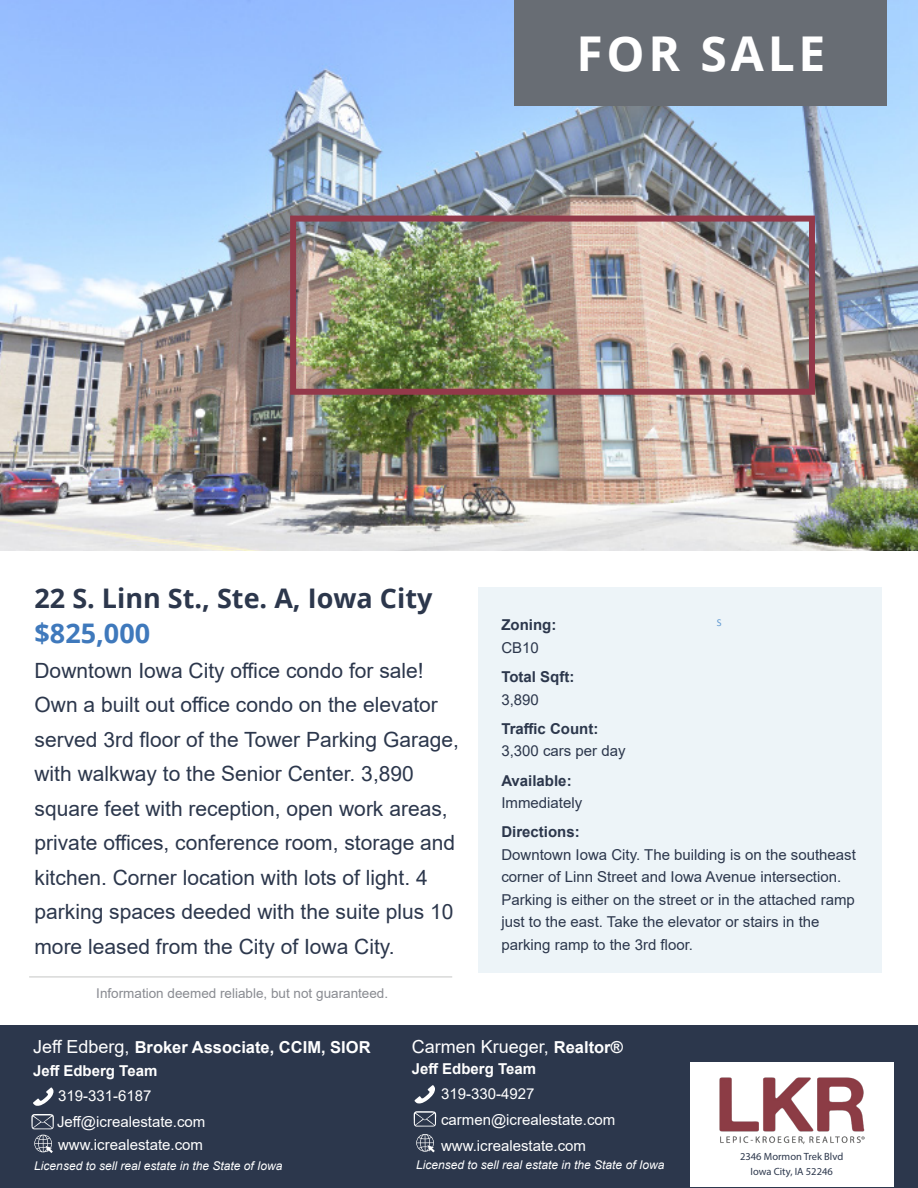
<style>
.page{position:relative;width:918px;height:1188px;background:#fff}
.page>*{position:absolute;margin:0;border:0;box-sizing:border-box;transform-origin:0 0}
.t1{font:700 48px "Open Sans";letter-spacing:.08em;color:#fff}
.t2{font:700 27px "Open Sans";color:#2c374c}
.t3{font:700 27px "Open Sans";color:#3f79bc}
.t4{font:21px/34.5px "Arial";color:#2c374c}
.t5{font:18px "Arial";color:#fff}
.t6{font:700 16.5px "Arial";color:#fff}
.t7{font:15px/22.5px "Arial";color:#2c374c}
.t8{font:15px "Arial";color:#fff}
.t9{font:700 15px "Arial";color:#fff}
.t10{font:700 15px/22.5px "Arial";color:#2c374c}
.t11{font:13.5px "Arial";color:#898b91}
.t12{font:italic 12px "Arial";color:#fff}
.t13{font:10.5px "Myriad Pro";color:#2c374c}
.t14{font:10.5px "Calibri";color:#649bd2}
.s1{font-weight:400}
.s2{font-weight:700}
.s3{font-weight:400;font-size:18px}
.s4{font-weight:700;font-size:16.5px}
</style>
<div class="page">
<img style="left:0;top:0;width:918px;height:551px">
<hr style="left:29px;top:976px;width:423px;height:2px;background:#d8d9d8">
<div style="left:290px;top:216px;width:525px;height:179px;border:6px solid #93394a"></div>
<div style="left:515px;top:0;width:372px;height:106px;background:#686d74"></div>
<div style="left:0;top:1025px;width:918px;height:163px;background:#2c374c"></div>
<div style="left:690px;top:1062px;width:203px;height:124px;background:#fff"></div>
<img style="left:719px;top:1077px;width:146px;height:68px">
<svg style="left:31px;top:1114px;width:23px;height:15px"></svg>
<svg style="left:33px;top:1087px;width:21px;height:19px"></svg>
<svg style="left:415px;top:1085px;width:20px;height:19px"></svg>
<svg style="left:414px;top:1111px;width:22px;height:16px"></svg>
<svg style="left:34px;top:1135px;width:19px;height:18px"></svg>
<svg style="left:416px;top:1134px;width:19px;height:18px"></svg>
<div style="left:478px;top:588px;width:404px;height:385px;background:#edf4f8"></div>
<p class="t1" style="left:576px;top:20px;width:251px">FOR SALE</p>
<p class="t2" style="left:34px;top:579px;width:399px">22 S. Linn St., Ste. A, Iowa City</p>
<p class="t3" style="left:34px;top:615px;width:117px">$825,000</p>
<p class="t4" style="left:34px;top:653px;width:426px">Downtown Iowa City office condo for sale!<br>Own a built out office condo on the elevator served 3rd floor of the Tower Parking Garage, with walkway to the Senior Center. 3,890 square feet with reception, open work areas, private offices, conference room, storage and kitchen. Corner location with lots of light. 4 parking spaces deeded with the suite plus 10 more leased from the City of Iowa City.</p>
<p class="t11" style="left:96px;top:984px;width:293px">Information deemed reliable, but not guaranteed.</p>
<p class="t14" style="left:717px;top:615px;width:6px">S</p>
<p class="t10" style="left:501px;top:614px;width:56px">Zoning:<br><span class="s1">CB10</span></p>
<p class="t10" style="left:501px;top:666px;width:75px">Total Sqft:<br><span class="s1">3,890</span></p>
<p class="t7" style="left:501px;top:717px;width:126px"><span class="s2">Traffic Count:<br></span>3,300 cars per day</p>
<p class="t7" style="left:501px;top:769px;width:82px"><span class="s2">Available:<br></span>Immediately</p>
<p class="t7" style="left:501px;top:821px;width:356px"><span class="s2">Directions:<br></span>Downtown Iowa City. The building is on the southeast corner of Linn Street and Iowa Avenue intersection.<br>Parking is either on the street or in the attached ramp just to the east. Take the elevator or stairs in the parking ramp to the 3rd floor.</p>
<p class="t6" style="left:33px;top:1035px;width:339px"><span class="s3">Jeff Edberg,</span> Broker Associate, CCIM, SIOR</p>
<p class="t9" style="left:33px;top:1060px;width:126px">Jeff Edberg Team</p>
<p class="t8" style="left:58px;top:1086px;width:95px">319-331-6187</p>
<p class="t8" style="left:57px;top:1112px;width:150px">Jeff@icrealestate.com</p>
<p class="t8" style="left:58px;top:1134px;width:147px">www.icrealestate.com</p>
<p class="t5" style="left:412px;top:1034px;width:213px">Carmen Krueger, <span class="s4">Realtor®</span></p>
<p class="t9" style="left:412px;top:1058px;width:126px">Jeff Edberg Team</p>
<p class="t8" style="left:441px;top:1084px;width:95px">319-330-4927</p>
<p class="t8" style="left:441px;top:1110px;width:176px">carmen@icrealestate.com</p>
<p class="t8" style="left:441px;top:1135px;width:147px">www.icrealestate.com</p>
<p class="t12" style="left:34px;top:1158px;width:250px">Licensed to sell real estate in the State of Iowa</p>
<p class="t12" style="left:416px;top:1157px;width:250px">Licensed to sell real estate in the State of Iowa</p>
<p class="t13" style="left:740px;top:1150px;width:105px">2346 Mormon Trek Blvd</p>
<p class="t13" style="left:751px;top:1165px;width:84px">Iowa City, IA 52246</p>
</div>
